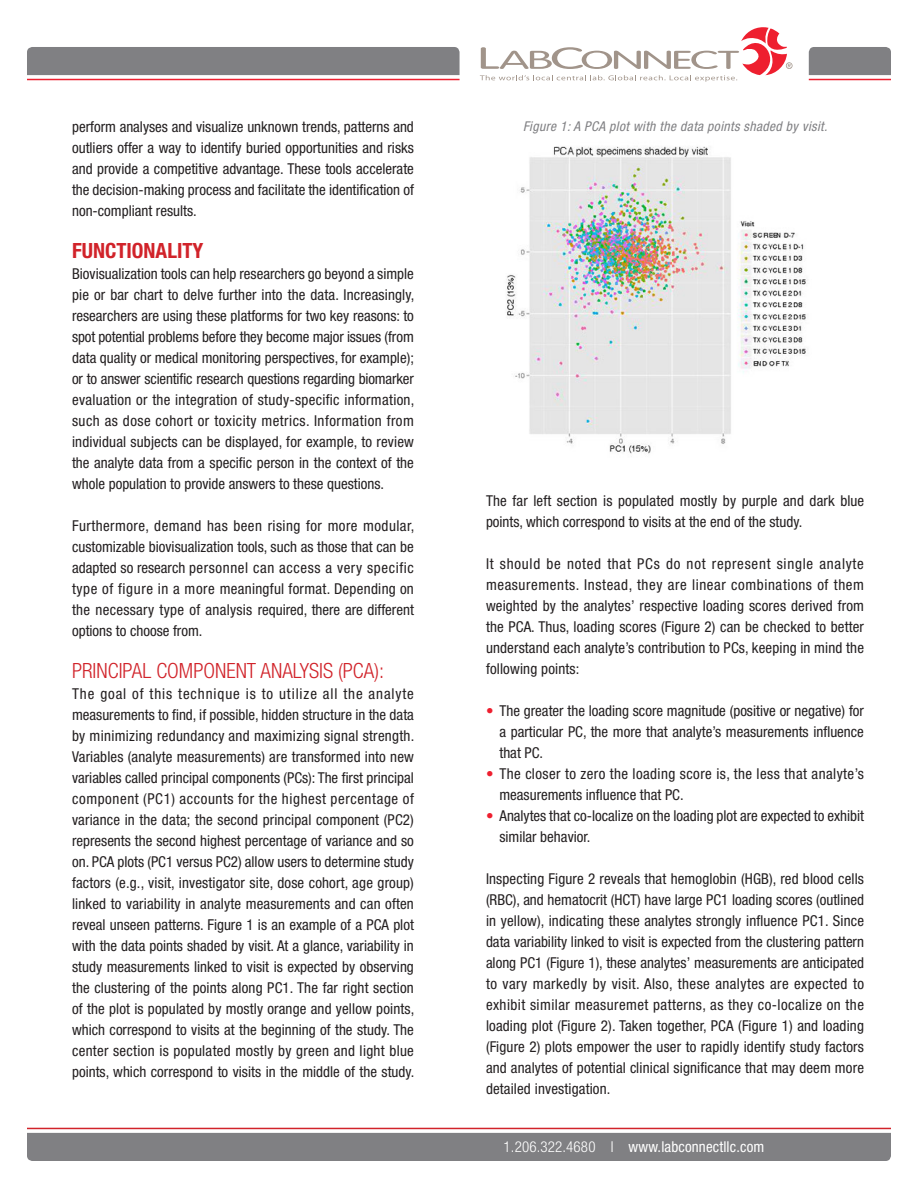
<style>
.page{position:relative;width:918px;height:1188px;background:#fff}
.page>*{position:absolute;margin:0;border:0;box-sizing:border-box;transform-origin:0 0}
.t1{font:300 condensed 21px "Helvetica Neue LT Std";color:#d1232a}
.t2{font:700 condensed 21px "Helvetica Neue LT Std";color:#d1232a}
.t3{font:condensed 15px/21px "Helvetica Neue LT Std";color:#231f20;text-align:justify}
.t4{font:condensed 15px/21px "Helvetica Neue LT Std";letter-spacing:.03em;color:#231f20}
.t5{font:condensed 15px "Helvetica Neue LT Std";letter-spacing:.01em;color:#fff}
.t6{font:italic condensed 13.5px "Helvetica Neue LT Std";letter-spacing:.03em;color:#808083}
.s1{color:#ee1f2f}
.s2{font-weight:300}
</style>
<div class="page">
<div style="left:27px;top:47px;width:433px;height:28px;background:#808083"></div>
<div style="left:27px;top:1133px;width:864px;height:28px;background:#808083"></div>
<div style="left:809px;top:47px;width:82px;height:28px;background:#808083"></div>
<hr style="left:27px;top:79px;width:433px;height:1px;background:#ee1f2f">
<hr style="left:27px;top:1128px;width:864px;height:1px;background:#d1232a">
<hr style="left:809px;top:79px;width:82px;height:1px;background:#ee1f2f">
<svg style="left:480px;top:27px;width:313px;height:55px"></svg>
<img style="left:507px;top:146px;width:301px;height:308px">
<p class="t3" style="left:72px;top:116px;width:343px">perform analyses and visualize unknown trends, patterns and outliers offer a way to identify buried opportunities and risks and provide a competitive advantage. These tools accelerate the decision-making process and facilitate the identification of non-compliant results.</p>
<p class="t2" style="left:72px;top:238px;width:133px">FUNCTIONALITY</p>
<p class="t3" style="left:72px;top:263px;width:344px">Biovisualization tools can help researchers go beyond a simple pie or bar chart to delve further into the data. Increasingly, researchers are using these platforms for two key reasons: to spot potential problems before they become major issues (from data quality or medical monitoring perspectives, for example); or to answer scientific research questions regarding biomarker evaluation or the integration of study-specific information, such as dose cohort or toxicity metrics. Information from individual subjects can be displayed, for example, to review the analyte data from a specific person in the context of the whole population to provide answers to these questions.</p>
<p class="t3" style="left:72px;top:515px;width:344px">Furthermore, demand has been rising for more modular, customizable biovisualization tools, such as those that can be adapted so research personnel can access a very specific type of figure in a more meaningful format. Depending on the necessary type of analysis required, there are different options to choose from.</p>
<p class="t1" style="left:72px;top:659px;width:313px">PRINCIPAL COMPONENT ANALYSIS (PCA):</p>
<p class="t3" style="left:72px;top:683px;width:344px">The goal of this technique is to utilize all the analyte measurements to find, if possible, hidden structure in the data by minimizing redundancy and maximizing signal strength.<br>Variables (analyte measurements) are transformed into new variables called principal components (PCs): The first principal component (PC1) accounts for the highest percentage of variance in the data; the second principal component (PC2) represents the second highest percentage of variance and so on. PCA plots (PC1 versus PC2) allow users to determine study factors (e.g., visit, investigator site, dose cohort, age group) linked to variability in analyte measurements and can often reveal unseen patterns. Figure 1 is an example of a PCA plot with the data points shaded by visit. At a glance, variability in study measurements linked to visit is expected by observing the clustering of the points along PC1. The far right section of the plot is populated by mostly orange and yellow points, which correspond to visits at the beginning of the study. The center section is populated mostly by green and light blue points, which correspond to visits in the middle of the study.</p>
<p class="t6" style="left:523px;top:119px;width:306px">Figure 1: A PCA plot with the data points shaded by visit.</p>
<p class="t3" style="left:486px;top:490px;width:380px">The far left section is populated mostly by purple and dark blue points, which correspond to visits at the end of the study.</p>
<p class="t3" style="left:486px;top:553px;width:380px">It should be noted that PCs do not represent single analyte measurements. Instead, they are linear combinations of them weighted by the analytes’ respective loading scores derived from the PCA. Thus, loading scores (Figure 2) can be checked to better understand each analyte’s contribution to PCs, keeping in mind the following points:</p>
<p class="t3" style="left:500px;top:700px;width:366px;text-indent:-14px"><span class="s1">•</span> The greater the loading score magnitude (positive or negative) for a particular PC, the more that analyte’s measurements influence that PC.</p>
<p class="t4" style="left:500px;top:763px;width:366px;text-indent:-14px"><span class="s1">•</span> The closer to zero the loading score is, the less that analyte’s measurements influence that PC.</p>
<p class="t3" style="left:500px;top:805px;width:366px;text-indent:-14px"><span class="s1">•</span> Analytes that co-localize on the loading plot are expected to exhibit similar behavior.</p>
<p class="t3" style="left:486px;top:868px;width:380px">Inspecting Figure 2 reveals that hemoglobin (HGB), red blood cells (RBC), and hematocrit (HCT) have large PC1 loading scores (outlined in yellow), indicating these analytes strongly influence PC1. Since data variability linked to visit is expected from the clustering pattern along PC1 (Figure 1), these analytes’ measurements are anticipated to vary markedly by visit. Also, these analytes are expected to exhibit similar measuremet patterns, as they co-localize on the loading plot (Figure 2). Taken together, PCA (Figure 1) and loading (Figure 2) plots empower the user to rapidly identify study factors and analytes of potential clinical significance that may deem more detailed investigation.</p>
<p class="t5" style="left:504px;top:1138px;width:262px"><span class="s2">1.206.322.4680 I</span> www.labconnectllc.com</p>
</div>
